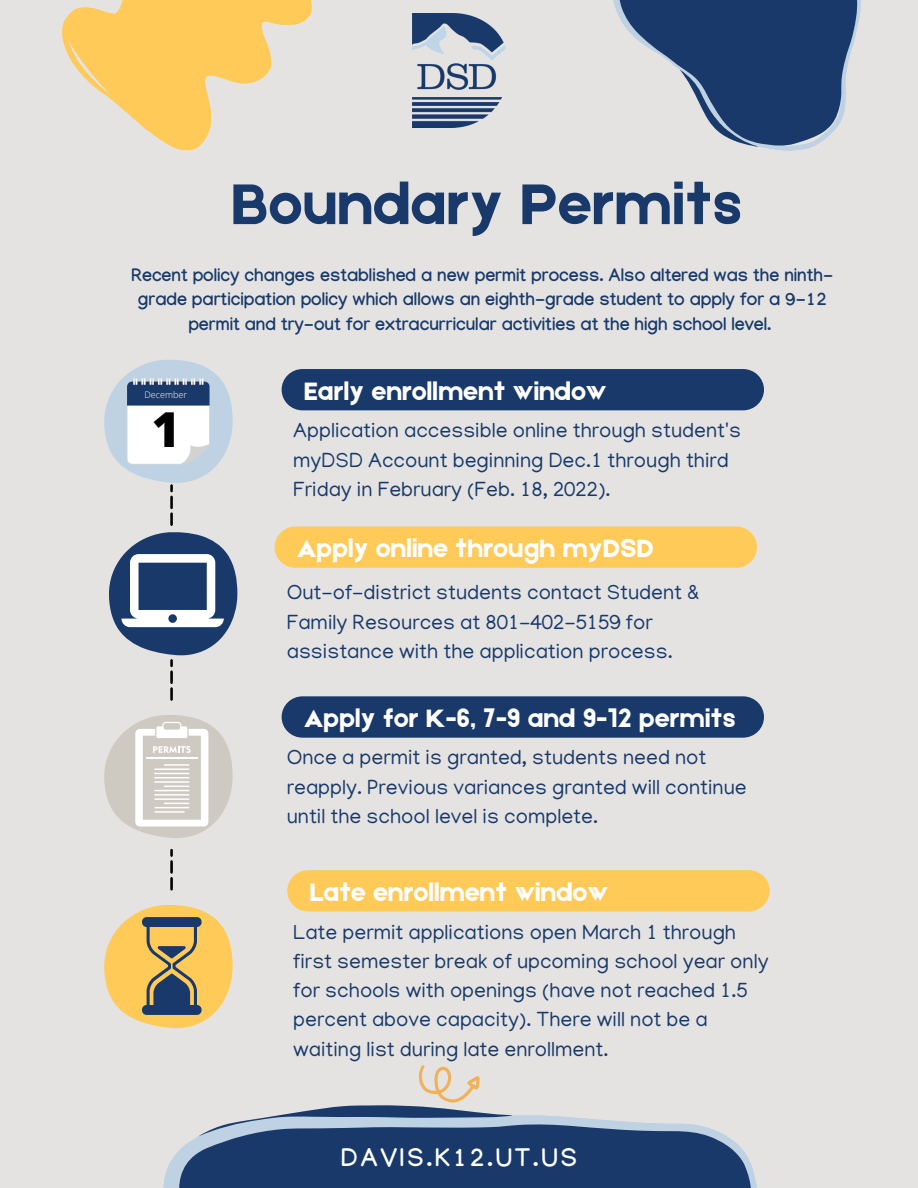
<style>
.page{position:relative;width:918px;height:1188px;background:#e4e3e2}
.page>*{position:absolute;margin:0;border:0;box-sizing:border-box;transform-origin:0 0}
.t1{font:61.05px "Etna";letter-spacing:.015em;color:#183969}
.t2{font:800 48.15px "Open Sans";color:#000}
.t3{font:26.7px "Etna";letter-spacing:.015em;color:#fff}
.t4{font:700 25.35px "Manjari";letter-spacing:.1em;color:#fff}
.t5{font:21px/29.2px "Manjari";color:#183969}
.t6{font:700 18px/24.8px "Manjari";color:#183969;text-align:center}
.t7{font:300 9.15px "Open Sans";color:#fff}
</style>
<div class="page">
<svg style="left:170px;top:1105px;width:587px;height:83px;fill:#183969"></svg>
<svg style="left:170px;top:849px;width:3px;height:42px"></svg>
<svg style="left:413px;top:1065px;width:69px;height:45px"></svg>
<svg style="left:613px;top:0;width:248px;height:151px"></svg>
<svg style="left:62px;top:0;width:250px;height:151px;fill:#ffca58"></svg>
<svg style="left:104px;top:360px;width:129px;height:166px"></svg>
<div style="left:282px;top:696px;width:482px;height:42px;background:#183969;border-radius:21px"></div>
<svg style="left:109px;top:532px;width:128px;height:169px"></svg>
<div style="left:275px;top:526px;width:482px;height:42px;background:#ffca58;border-radius:21px"></div>
<svg style="left:104px;top:715px;width:129px;height:123px"></svg>
<hr style="left:146px;top:757px;width:52px;height:1px;background:#fff">
<div style="left:287px;top:870px;width:483px;height:42px;background:#ffca58;border-radius:21px"></div>
<svg style="left:104px;top:905px;width:129px;height:123px"></svg>
<img style="left:413px;top:14px;width:93px;height:113px">
<div style="left:282px;top:369px;width:482px;height:41px;background:#183969;border-radius:21px"></div>
<p class="t1" style="left:230px;top:161px;width:514px">Boundary Permits</p>
<p class="t6" style="left:132px;top:266px;width:703px">Recent policy changes established a new permit process. Also altered was the ninth&shy;grade participation policy which allows an eighth-grade student to apply for a 9-12 permit and try-out for extracurricular activities at the high school level.</p>
<p class="t7" style="left:145px;top:388px;width:44px">December</p>
<p class="t2" style="left:152px;top:396px;width:30px">1</p>
<p class="t3" style="left:304px;top:372px;width:304px">Early enrollment window</p>
<p class="t5" style="left:293px;top:419px;width:449px">Application accessible online through student's myDSD Account beginning Dec.1 through third<br>Friday in February (Feb. 18, 2022).</p>
<p class="t3" style="left:297px;top:530px;width:358px">Apply online through myDSD</p>
<p class="t5" style="left:287px;top:581px;width:414px">Out-of-district students contact Student &amp;<br>Family Resources at 801-402-5159 for assistance with the application process.</p>
<p class="t3" style="left:304px;top:700px;width:433px">Apply for K-6, 7-9 and 9-12 permits</p>
<p class="t5" style="left:287px;top:746px;width:461px">Once a permit is granted, students need not reapply. Previous variances granted will continue until the school level is complete.</p>
<p class="t3" style="left:310px;top:874px;width:300px">Late enrollment window</p>
<p class="t5" style="left:293px;top:920px;width:477px">Late permit applications open March 1 through first semester break of upcoming school year only for schools with openings (have not reached 1.5 percent above capacity). There will not be a waiting list during late enrollment.</p>
<p class="t4" style="left:341px;top:1148px;width:238px">DAVIS.K12.UT.US</p>
</div>
